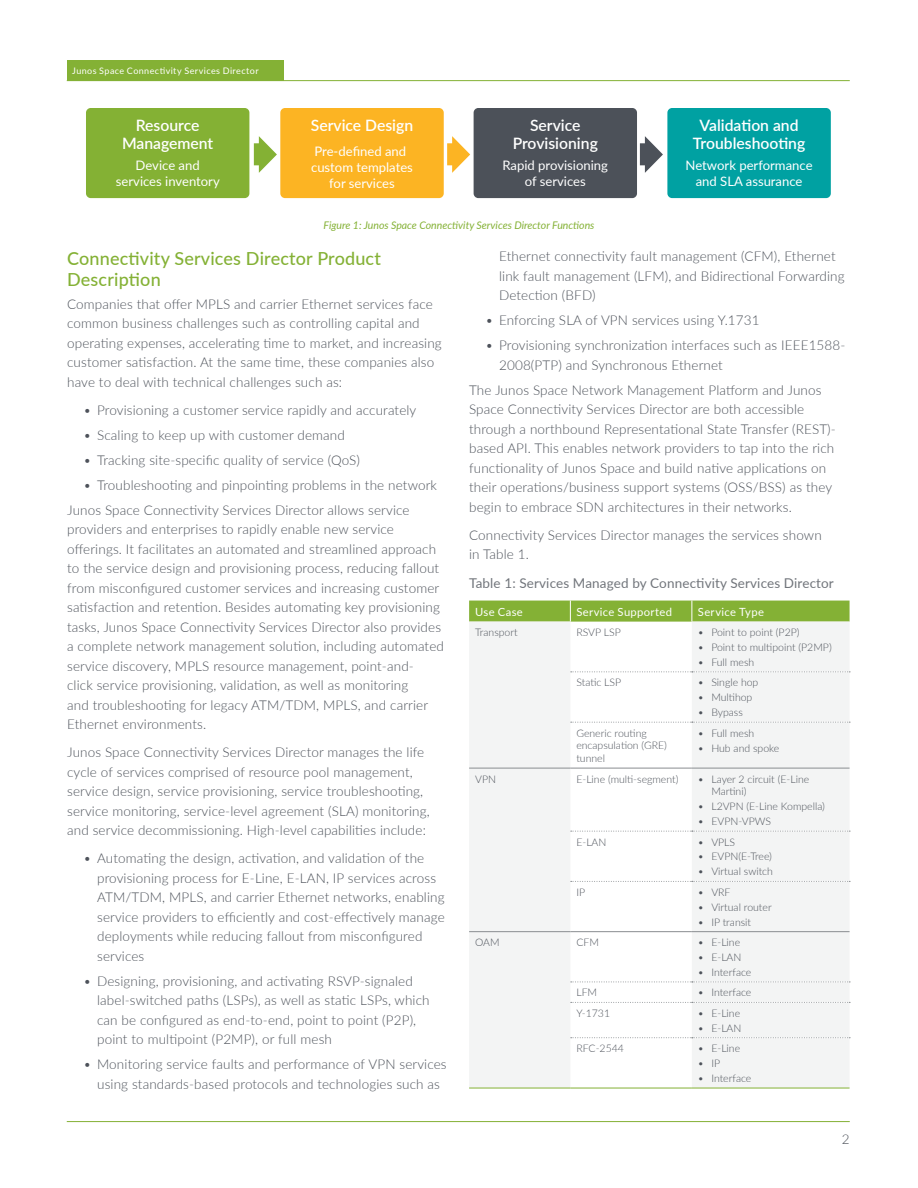
<style>
.page{position:relative;width:918px;height:1188px;background:#fff}
.page>*{position:absolute;margin:0;border:0;box-sizing:border-box;transform-origin:0 0}
.t1{font:500 18px/21px "Lato";letter-spacing:.01em;color:#84b135}
.t2{font:600 15.75px/18.9px "Lato";color:#fff;text-align:center}
.t3{font:300 13.5px/19.5px "Lato";letter-spacing:.01em;color:#4d525a}
.Table_Titles__Use_co{font:13.5px "Lato";letter-spacing:.01em;color:#71757b}
.t4{font:13.05px/15.8px "Lato";color:#fff;text-align:center}
.Table_heads{font:11.25px "Lato";letter-spacing:.03em;color:#fff}
.Table_Text_QL{font:300 10.5px/12.8px "Lato";color:#4d525a}
.Figure_Caption{font:italic 10.5px "Lato";color:#84b135}
.t5{font:9px "Lato";letter-spacing:.045em;color:#fff}
</style>
<div class="page">
<hr style="left:67px;top:1121px;width:783px;height:1px;background:#84b135">
<hr style="left:67px;top:80px;width:783px;height:1px;background:#84b135">
<div style="left:67px;top:60px;width:217px;height:21px;background:#84b135"></div>
<div style="left:86px;top:108px;width:163px;height:90px;background:#84b134;border-radius:5px"></div>
<div style="left:280px;top:108px;width:164px;height:90px;background:#fcb423;border-radius:5px"></div>
<div style="left:474px;top:108px;width:163px;height:90px;background:#4c5159;border-radius:5px"></div>
<div style="left:667px;top:108px;width:164px;height:90px;background:#00a1a2;border-radius:5px"></div>
<svg style="left:254px;top:136px;width:23px;height:37px"></svg>
<svg style="left:447px;top:136px;width:23px;height:37px"></svg>
<svg style="left:640px;top:136px;width:23px;height:37px"></svg>
<svg style="left:469px;top:622px;width:381px;height:466px;fill:#f3f4f4"></svg>
<div style="left:469px;top:601px;width:381px;height:21px;background:#84b135"></div>
<svg style="left:571px;top:672px;width:279px;height:1px"></svg>
<svg style="left:571px;top:722px;width:279px;height:1px"></svg>
<svg style="left:571px;top:982px;width:279px;height:1px"></svg>
<svg style="left:571px;top:1002px;width:279px;height:1px"></svg>
<svg style="left:571px;top:1037px;width:279px;height:1px"></svg>
<hr style="left:469px;top:768px;width:101px;height:1px;background:#898d90">
<hr style="left:570px;top:768px;width:122px;height:1px;background:#898d90">
<hr style="left:692px;top:768px;width:158px;height:1px;background:#898d90">
<hr style="left:469px;top:931px;width:101px;height:1px;background:#898d90">
<hr style="left:570px;top:931px;width:122px;height:1px;background:#898d90">
<hr style="left:692px;top:931px;width:158px;height:1px;background:#898d90">
<svg style="left:571px;top:831px;width:279px;height:1px"></svg>
<svg style="left:571px;top:881px;width:279px;height:1px"></svg>
<hr style="left:469px;top:1088px;width:101px;height:1px;background:#84b135">
<hr style="left:570px;top:1088px;width:122px;height:1px;background:#84b135">
<hr style="left:692px;top:1088px;width:158px;height:1px;background:#84b135">
<p class="t5" style="left:72px;top:64px;width:188px">Junos Space Connectivity Services Director</p>
<p class="t2" style="left:122px;top:115px;width:93px">Resource<br>Management</p>
<p class="t4" style="left:116px;top:157px;width:105px">Device and services inventory</p>
<p class="t2" style="left:311px;top:115px;width:104px">Service Design</p>
<p class="t4" style="left:311px;top:143px;width:103px">Pre-defined and custom templates for services</p>
<p class="t2" style="left:513px;top:115px;width:87px">Service<br>Provisioning</p>
<p class="t4" style="left:503px;top:157px;width:107px">Rapid provisioning of services</p>
<p class="Figure_Caption" style="left:324px;top:218px;width:272px">Figure 1: Junos Space Connectivity Services Director Functions</p>
<p class="t2" style="left:693px;top:115px;width:114px">Validation and<br>Troubleshooting</p>
<p class="t4" style="left:686px;top:157px;width:128px">Network performance and SLA assurance</p>
<h1 class="t1" style="left:67px;top:247px;width:315px">Connectivity Services Director Product<br>Description</h1>
<p class="t3" style="left:67px;top:294px;width:376px">Companies that offer MPLS and carrier Ethernet services face common business challenges such as controlling capital and operating expenses, accelerating time to market, and increasing customer satisfaction. At the same time, these companies also have to deal with technical challenges such as:</p>
<p class="t3" style="left:84px;top:400px;width:334px">• Provisioning a customer service rapidly and accurately</p>
<p class="t3" style="left:84px;top:425px;width:263px">• Scaling to keep up with customer demand</p>
<p class="t3" style="left:84px;top:450px;width:278px">• Tracking site-specific quality of service (QoS)</p>
<p class="t3" style="left:84px;top:475px;width:355px">• Troubleshooting and pinpointing problems in the network</p>
<p class="t3" style="left:67px;top:499px;width:378px">Junos Space Connectivity Services Director allows service providers and enterprises to rapidly enable new service offerings. It facilitates an automated and streamlined approach to the service design and provisioning process, reducing fallout from misconfigured customer services and increasing customer satisfaction and retention. Besides automating key provisioning tasks, Junos Space Connectivity Services Director also provides a complete network management solution, including automated service discovery, MPLS resource management, point-and-<br>click service provisioning, validation, as well as monitoring<br>and troubleshooting for legacy ATM/TDM, MPLS, and carrier Ethernet environments.</p>
<p class="t3" style="left:67px;top:742px;width:364px">Junos Space Connectivity Services Director manages the life cycle of services comprised of resource pool management, service design, service provisioning, service troubleshooting, service monitoring, service-level agreement (SLA) monitoring, and service decommissioning. High-level capabilities include:</p>
<p class="t3" style="left:97px;top:848px;width:349px;text-indent:-14px">• Automating the design, activation, and validation of the provisioning process for E-Line, E-LAN, IP services across ATM/TDM, MPLS, and carrier Ethernet networks, enabling service providers to efficiently and cost-effectively manage deployments while reducing fallout from misconfigured services</p>
<p class="t3" style="left:97px;top:971px;width:334px;text-indent:-14px">• Designing, provisioning, and activating RSVP-signaled label-switched paths (LSPs), as well as static LSPs, which can be configured as end-to-end, point to point (P2P), point to multipoint (P2MP), or full mesh</p>
<p class="t3" style="left:84px;top:1054px;width:365px;text-align:center">• Monitoring service faults and performance of VPN services using standards-based protocols and technologies such as</p>
<p class="t3" style="left:499px;top:246px;width:347px">Ethernet connectivity fault management (CFM), Ethernet link fault management (LFM), and Bidirectional Forwarding<br>Detection (BFD)</p>
<p class="t3" style="left:486px;top:310px;width:276px">• Enforcing SLA of VPN services using Y.1731</p>
<p class="t3" style="left:499px;top:335px;width:348px;text-indent:-14px">• Provisioning synchronization interfaces such as IEEE1588-<br>2008(PTP) and Synchronous Ethernet</p>
<p class="t3" style="left:469px;top:380px;width:368px">The Junos Space Network Management Platform and Junos Space Connectivity Services Director are both accessible through a northbound Representational State Transfer (REST)- based API. This enables network providers to tap into the rich functionality of Junos Space and build native applications on their operations/business support systems (OSS/BSS) as they begin to embrace SDN architectures in their networks.</p>
<p class="t3" style="left:469px;top:525px;width:354px">Connectivity Services Director manages the services shown in Table 1.</p>
<p class="Table_Titles__Use_co" style="left:469px;top:574px;width:366px">Table 1: Services Managed by Connectivity Services Director</p>
<p class="Table_heads" style="left:475px;top:603px;width:49px">Use Case</p>
<p class="Table_heads" style="left:576px;top:603px;width:97px">Service Supported</p>
<p class="Table_heads" style="left:698px;top:603px;width:68px">Service Type</p>
<p class="Table_Text_QL" style="left:475px;top:626px;width:44px">Transport</p>
<p class="Table_Text_QL" style="left:576px;top:626px;width:46px">RSVP LSP</p>
<p class="Table_Text_QL" style="left:698px;top:626px;width:103px">• Point to point (P2P)</p>
<p class="Table_Text_QL" style="left:698px;top:640px;width:135px">• Point to multipoint (P2MP)</p>
<p class="Table_Text_QL" style="left:698px;top:655px;width:58px">• Full mesh</p>
<p class="Table_Text_QL" style="left:576px;top:676px;width:46px">Static LSP</p>
<p class="Table_Text_QL" style="left:698px;top:676px;width:62px">• Single hop</p>
<p class="Table_Text_QL" style="left:698px;top:691px;width:56px">• Multihop</p>
<p class="Table_Text_QL" style="left:698px;top:706px;width:47px">• Bypass</p>
<p class="Table_Text_QL" style="left:576px;top:726px;width:92px">Generic routing encapsulation (GRE) tunnel</p>
<p class="Table_Text_QL" style="left:698px;top:726px;width:58px">• Full mesh</p>
<p class="Table_Text_QL" style="left:698px;top:741px;width:83px">• Hub and spoke</p>
<p class="Table_Text_QL" style="left:475px;top:772px;width:22px">VPN</p>
<p class="Table_Text_QL" style="left:576px;top:772px;width:104px">E-Line (multi-segment)</p>
<p class="Table_Text_QL" style="left:711px;top:772px;width:99px;text-indent:-14px">• Layer 2 circuit (E-Line<br>Martini)</p>
<p class="Table_Text_QL" style="left:698px;top:800px;width:129px">• L2VPN (E-Line Kompella)</p>
<p class="Table_Text_QL" style="left:698px;top:815px;width:75px">• EVPN-VPWS</p>
<p class="Table_Text_QL" style="left:576px;top:835px;width:32px">E-LAN</p>
<p class="Table_Text_QL" style="left:698px;top:835px;width:39px">• VPLS</p>
<p class="Table_Text_QL" style="left:698px;top:850px;width:76px">• EVPN(E-Tree)</p>
<p class="Table_Text_QL" style="left:698px;top:865px;width:77px">• Virtual switch</p>
<p class="Table_Text_QL" style="left:576px;top:885px;width:10px">IP</p>
<p class="Table_Text_QL" style="left:698px;top:885px;width:34px">• VRF</p>
<p class="Table_Text_QL" style="left:698px;top:900px;width:75px">• Virtual router</p>
<p class="Table_Text_QL" style="left:698px;top:915px;width:55px">• IP transit</p>
<p class="Table_Text_QL" style="left:475px;top:936px;width:26px">OAM</p>
<p class="Table_Text_QL" style="left:576px;top:936px;width:24px">CFM</p>
<p class="Table_Text_QL" style="left:698px;top:936px;width:44px">• E-Line</p>
<p class="Table_Text_QL" style="left:698px;top:951px;width:45px">• E-LAN</p>
<p class="Table_Text_QL" style="left:698px;top:965px;width:55px">• Interface</p>
<p class="Table_Text_QL" style="left:576px;top:986px;width:22px">LFM</p>
<p class="Table_Text_QL" style="left:698px;top:986px;width:55px">• Interface</p>
<p class="Table_Text_QL" style="left:576px;top:1006px;width:35px">Y-1731</p>
<p class="Table_Text_QL" style="left:698px;top:1006px;width:44px">• E-Line</p>
<p class="Table_Text_QL" style="left:698px;top:1021px;width:45px">• E-LAN</p>
<p class="Table_Text_QL" style="left:576px;top:1042px;width:49px">RFC-2544</p>
<p class="Table_Text_QL" style="left:698px;top:1042px;width:44px">• E-Line</p>
<p class="Table_Text_QL" style="left:698px;top:1057px;width:24px">• IP</p>
<p class="Table_Text_QL" style="left:698px;top:1072px;width:55px">• Interface</p>
<p class="t3" style="left:842px;top:1129px;width:9px">2</p>
</div>
